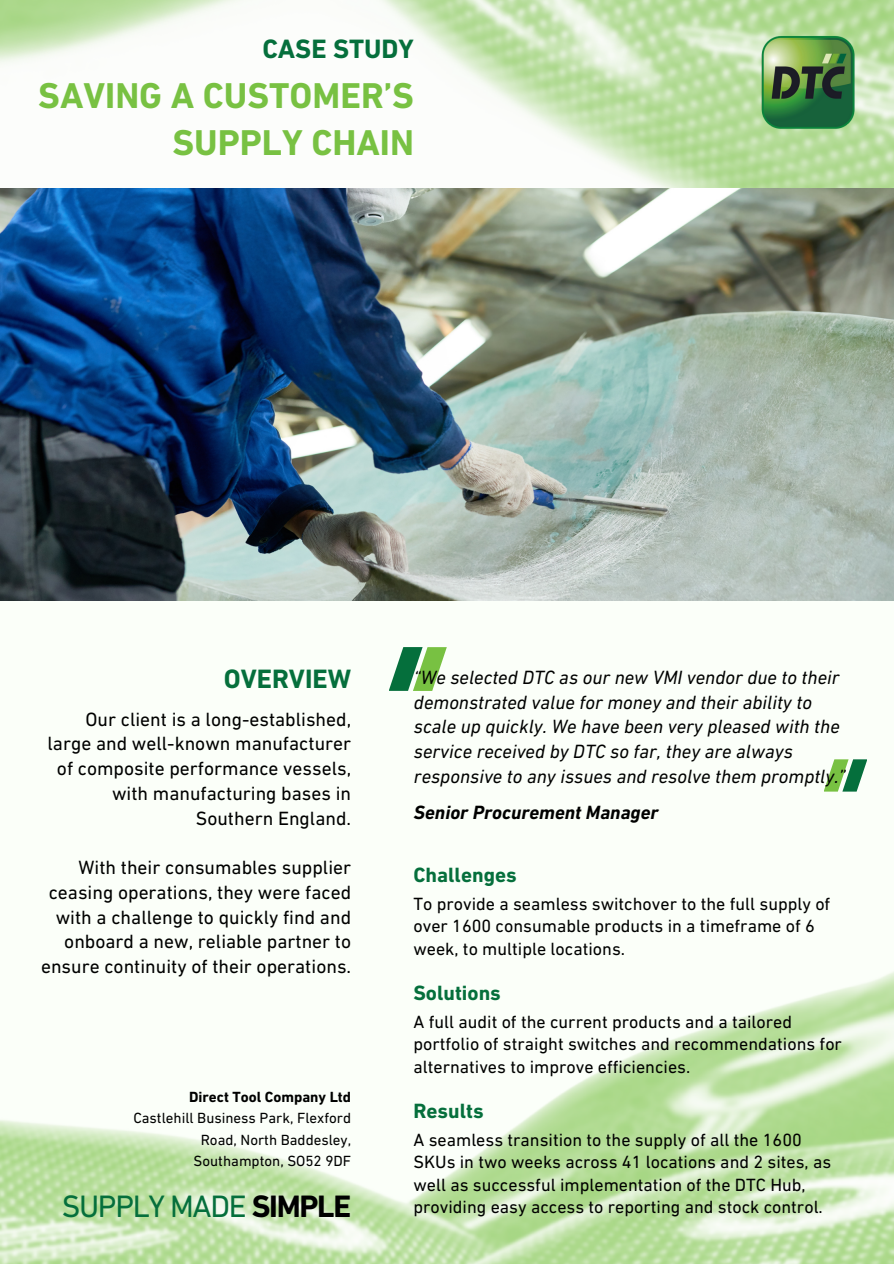
<style>
.page{position:relative;width:894px;height:1264px;background:#fff}
.page>*{position:absolute;margin:0;border:0;box-sizing:border-box;transform-origin:0 0}
.t1{font:700 36.45px/47.1px "DIN Next LT Pro";color:#78c142;text-align:right}
.t2{font:31.5px "DIN Next LT Pro";letter-spacing:-.04em;color:#056f3c}
.t3{font:700 27px "DIN Next LT Pro";color:#056f3c}
.t4{font:700 21px "DIN Next LT Pro";color:#056f3c}
.t5{font:19.5px/24.8px "DIN Next LT Pro";color:#000;text-align:right}
.t6{font:italic 19.5px/24.8px "DIN Next LT Pro";color:#000}
.t7{font:italic 700 19.5px "DIN Next LT Pro";color:#000}
.t8{font:18px/22.5px "DIN Next LT Pro";color:#000}
.t9{font:15px/21.3px "DIN Next LT Pro";color:#000;text-align:right}
.t10{font:700 15px "DIN Next LT Pro";color:#000}
.s1{font-weight:700;color:#000}
</style>
<div class="page">
<div style="left:0;top:0;width:893px;height:1263px;background:#fbfff9"></div>
<img style="left:0;top:0;width:893px;height:601px">
<img style="left:0;top:189px;width:893px;height:411px">
<svg style="left:389px;top:647px;width:57px;height:44px"></svg>
<svg style="left:824px;top:759px;width:43px;height:32px"></svg>
<img style="left:761px;top:35px;width:93px;height:95px">
<img style="left:0;top:972px;width:893px;height:291px">
<h5 class="t3" style="left:262px;top:38px;width:153px">CASE STUDY</h5>
<h5 class="t1" style="left:38px;top:75px;width:377px">SAVING A CUSTOMER’S<br>SUPPLY CHAIN</h5>
<p class="t3" style="left:224px;top:667px;width:129px">OVERVIEW</p>
<h3 class="t6" style="left:414px;top:666px;width:433px">“We selected DTC as our new VMI vendor due to their demonstrated value for money and their ability to scale up quickly. We have been very pleased with the service received by DTC so far, they are always responsive to any issues and resolve them promptly.”</h3>
<h3 class="t5" style="left:48px;top:708px;width:305px">Our client is a long-established, large and well-known manufacturer of composite performance vessels, with manufacturing bases in<br>Southern England.</h3>
<h1 class="t5" style="left:41px;top:856px;width:311px">With their consumables supplier ceasing operations, they were faced with a challenge to quickly find and onboard a new, reliable partner to ensure continuity of their operations.</h1>
<h6 class="t7" style="left:414px;top:804px;width:246px">Senior Procurement Manager</h6>
<h4 class="t4" style="left:413px;top:865px;width:105px">Challenges</h4>
<h5 class="t8" style="left:413px;top:893px;width:418px">To provide a seamless switchover to the full supply of over 1600 consumable products in a timeframe of 6 week, to multiple locations.</h5>
<p class="t4" style="left:413px;top:984px;width:89px">Solutions</p>
<h6 class="t10" style="left:189px;top:1090px;width:163px">Direct Tool Company Ltd</h6>
<h4 class="t9" style="left:133px;top:1108px;width:219px">Castlehill Business Park, Flexford<br>Road, North Baddesley,<br>Southampton, SO52 9DF</h4>
<h2 class="t2" style="left:62px;top:1193px;width:291px">SUPPLY MADE <span class="s1">SIMPLE</span></h2>
<h4 class="t8" style="left:413px;top:1011px;width:430px">A full audit of the current products and a tailored portfolio of straight switches and recommendations for alternatives to improve efficiencies.</h4>
<p class="t4" style="left:413px;top:1102px;width:72px">Results</p>
<p class="t8" style="left:413px;top:1130px;width:419px">A seamless transition to the supply of all the 1600<br>SKUs in two weeks across 41 locations and 2 sites, as well as successful implementation of the DTC Hub, providing easy access to reporting and stock control.</p>
</div>
